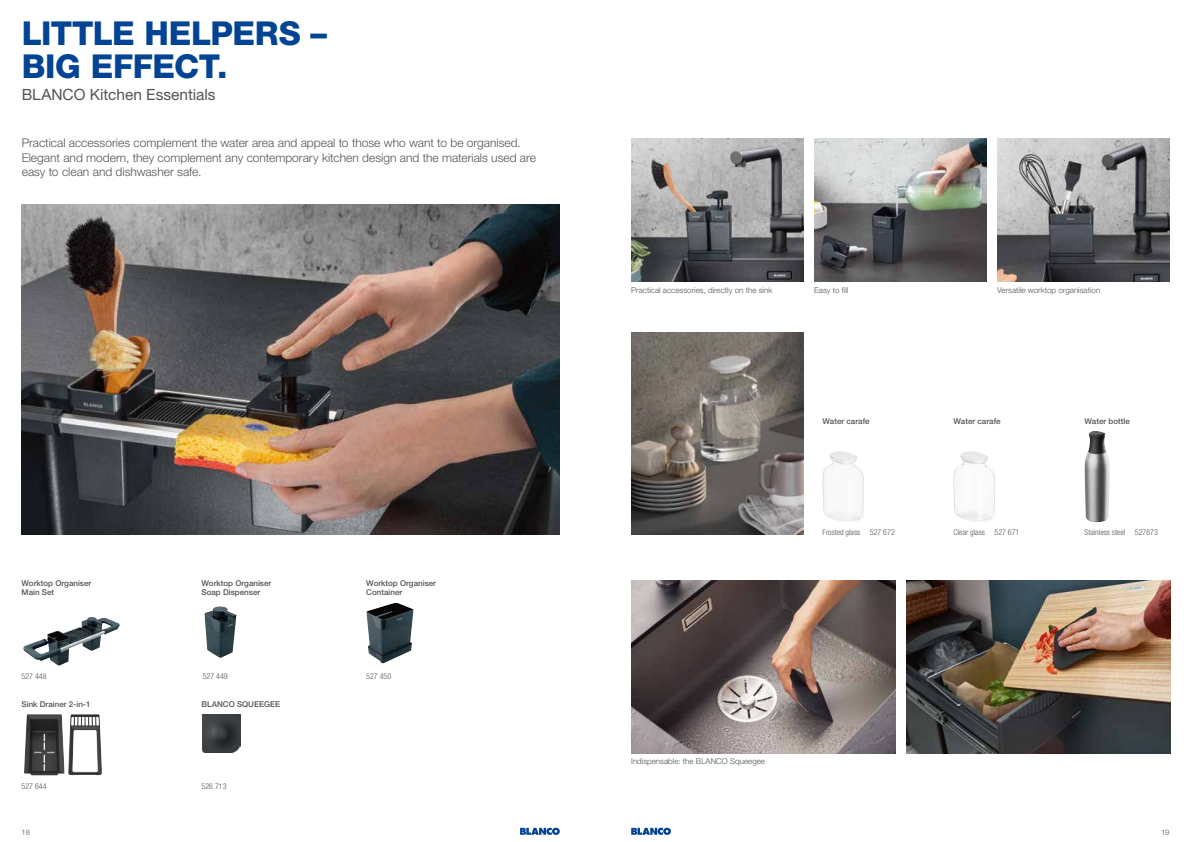
<style>
.page{position:relative;width:1191px;height:842px;background:#fff}
.page>*{position:absolute;margin:0;border:0;box-sizing:border-box;transform-origin:0 0}
.t1{font:800 33px/33px "Helvetica Neue LT Pro";letter-spacing:-.015em;color:#024394}
.t2{font:15.5px "Helvetica Neue LT Pro";letter-spacing:-.005em;color:#535454}
.t3{font:300 12px/14.4px "Helvetica Neue LT Pro";color:#535454}
.t4{font:500 8px/9.6px "Helvetica Neue LT Pro";color:#535454}
.t5{font:300 8px "Helvetica Neue LT Pro";color:#535454}
.t6{font:300 condensed 8px "Helvetica Neue LT Pro";color:#535454}
.t7{font:300 7.5px "Helvetica Neue LT Pro";color:#535454}
</style>
<div class="page">
<svg style="left:631px;top:828px;width:40px;height:7px"></svg>
<svg style="left:520px;top:828px;width:40px;height:7px"></svg>
<img style="left:68px;top:714px;width:4px;height:61px">
<img style="left:202px;top:714px;width:38px;height:38px">
<img style="left:23px;top:617px;width:97px;height:49px">
<img style="left:204px;top:606px;width:33px;height:52px">
<img style="left:366px;top:603px;width:47px;height:60px">
<img style="left:22px;top:205px;width:538px;height:330px">
<img style="left:822px;top:451px;width:42px;height:71px">
<img style="left:953px;top:451px;width:42px;height:71px">
<img style="left:1084px;top:431px;width:25px;height:91px">
<img style="left:906px;top:580px;width:264px;height:173px">
<img style="left:631px;top:580px;width:264px;height:173px">
<img style="left:997px;top:139px;width:172px;height:143px">
<img style="left:814px;top:139px;width:172px;height:143px">
<img style="left:631px;top:139px;width:172px;height:143px">
<img style="left:631px;top:333px;width:172px;height:202px">
<h1 class="t1" style="left:22px;top:17px;width:307px">LITTLE HELPERS –<br>BIG EFFECT.</h1>
<p class="t2" style="left:22px;top:85px;width:195px">BLANCO Kitchen Essentials</p>
<p class="t3" style="left:22px;top:135px;width:516px">Practical accessories complement the water area and appeal to those who want to be organised.<br>Elegant and modern, they complement any contemporary kitchen design and the materials used are easy to clean and dishwasher safe.</p>
<p class="t4" style="left:22px;top:578px;width:71px">Worktop Organiser<br>Main Set</p>
<p class="t4" style="left:202px;top:578px;width:71px">Worktop Organiser<br>Soap Dispenser</p>
<p class="t4" style="left:366px;top:578px;width:71px">Worktop Organiser<br>Container</p>
<p class="t6" style="left:22px;top:671px;width:26px">527 448</p>
<p class="t6" style="left:203px;top:671px;width:26px">527 449</p>
<p class="t6" style="left:366px;top:671px;width:26px">527 450</p>
<p class="t4" style="left:22px;top:699px;width:70px">Sink Drainer 2-in-1</p>
<p class="t4" style="left:202px;top:699px;width:80px">BLANCO SQUEEGEE</p>
<p class="t6" style="left:22px;top:781px;width:26px">527 644</p>
<p class="t6" style="left:202px;top:781px;width:26px">526 713</p>
<p class="t5" style="left:631px;top:285px;width:143px">Practical accessories, directly on the sink</p>
<p class="t5" style="left:814px;top:285px;width:36px">Easy to fill</p>
<p class="t5" style="left:997px;top:285px;width:105px">Versatile worktop organisation</p>
<p class="t4" style="left:822px;top:416px;width:48px">Water carafe</p>
<p class="t6" style="left:822px;top:527px;width:74px">Frosted glass 527 672</p>
<p class="t4" style="left:953px;top:416px;width:48px">Water carafe</p>
<p class="t6" style="left:953px;top:527px;width:67px">Clear glass 527 671</p>
<p class="t4" style="left:1084px;top:416px;width:47px">Water bottle</p>
<p class="t6" style="left:1084px;top:527px;width:75px">Stainless steel 527673</p>
<p class="t5" style="left:631px;top:757px;width:135px">Indispensable: the BLANCO Squeegee</p>
<p class="t7" style="left:22px;top:828px;width:10px">18</p>
<p class="t7" style="left:1161px;top:828px;width:10px">19</p>
</div>
